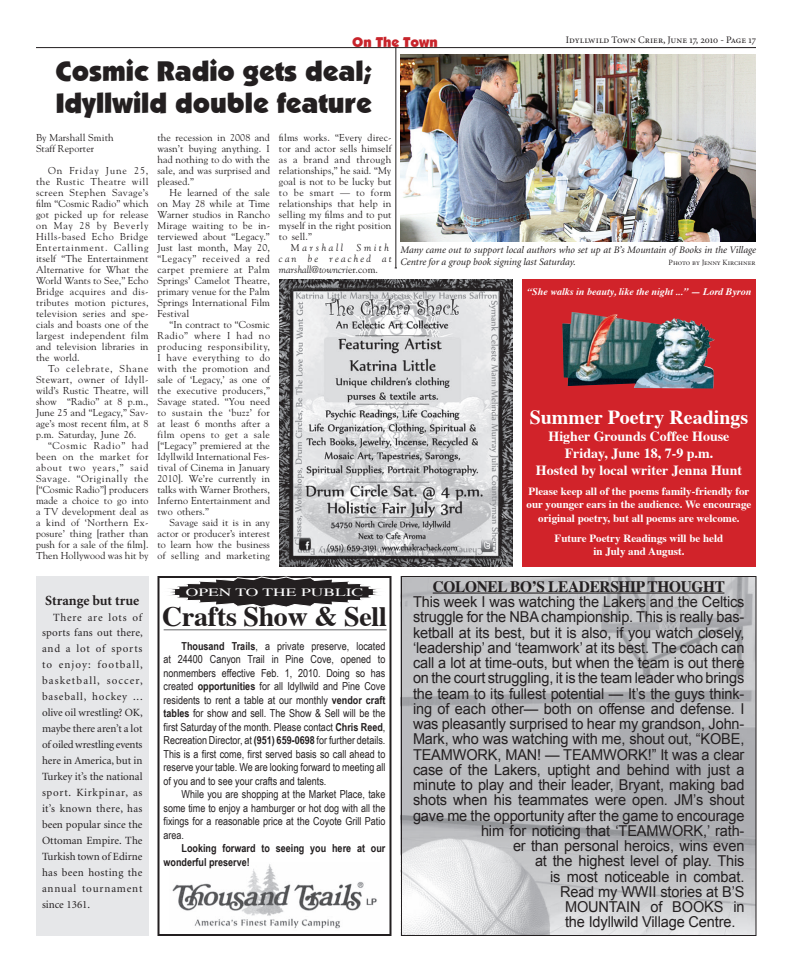
<style>
.page{position:relative;width:792px;height:972px;background:#fff}
.page>*{position:absolute;margin:0;border:0;box-sizing:border-box;transform-origin:0 0}
.t1{font:28px/32px "Boulder";color:#231f20}
.t2{font:700 28px "Times";letter-spacing:-.01em;color:#231f20}
.t3{font:700 20px "Times";color:#fff}
.t4{font:700 16px "Times";letter-spacing:-.02em;color:#231f20;scale:.96 1}
.t5{font:15px "Arial";letter-spacing:-.01em;color:#231f20}
.t6{font:700 14px/16.8px "Times";color:#fff;text-align:center}
.t7{font:700 14px "Minion";color:#231f20}
.t8{font:14px "Boulder";color:#c8242b}
.t9{font:11.2px "Times";color:#fff;scale:1.56 1}
.t10{font:11px/13.5px "Arial Narrow";color:#231f20;text-align:justify}
.t11{font:11px/16px "Minion";letter-spacing:.035em;color:#231f20;text-align:justify}
.t12{font:700 11px/13.2px "Times";color:#fff;text-align:center}
.t13{font:700 11px/13.5px "Arial Narrow";color:#231f20}
.t14{font:10px/11px "Goudy";letter-spacing:.01em;color:#231f20;text-align:justify}
.t15{font:italic 10px/12px "Minion";color:#231f20}
.t16{font:italic 700 10px "Times";color:#fff}
.t17{font:italic 10px/11px "Goudy";letter-spacing:.215em;color:#231f20}
.t18{font:10px "Minion Regular SC";color:#231f20}
.t19{font:10px "Goudy";letter-spacing:.045em;color:#231f20}
.t20{font:10px "Goudy";letter-spacing:.05em;color:#231f20}
.t21{font:italic 10px "Goudy";letter-spacing:.27em;color:#231f20}
.t22{font:8px "Minion Display Regular SC";letter-spacing:-.005em;color:#231f20}
.s1{font-style:normal}
.s2{font-weight:700}
</style>
<div class="page">
<hr style="left:36px;top:47px;width:720px;height:1px;background:#231f20">
<img style="left:172px;top:864px;width:205px;height:65px">
<div style="left:158px;top:576px;width:234px;height:360px;border:2px solid #231f20"></div>
<hr style="left:164px;top:630px;width:223px;height:1px;background:#636366">
<svg style="left:157px;top:576px;width:235px;height:49px"></svg>
<div style="left:522px;top:280px;width:234px;height:286px;background:#d1232a"></div>
<div style="left:522px;top:279px;width:234px;height:288px;border:1px solid #d1232a"></div>
<img style="left:562px;top:312px;width:153px;height:77px">
<img style="left:279px;top:279px;width:234px;height:288px">
<img style="left:400px;top:54px;width:356px;height:187px">
<div style="left:36px;top:576px;width:112px;height:360px;background:#e6e7e9"></div>
<img style="left:400px;top:576px;width:354px;height:360px">
<hr style="left:433px;top:593px;width:291px;height:1px;background:#231f20">
<div style="left:401px;top:576px;width:355px;height:360px;border:1px solid #231f20"></div>
<hr style="left:396px;top:47px;width:1px;height:221px;background:#231f20">
<h3 class="t8" style="left:352px;top:34px;width:87px">On The Town</h3>
<p class="t18" style="left:566px;top:35px;width:192px">Idyllwild Town Crier, June 17, 2010 - Page 17</p>
<h1 class="t1" style="left:55px;top:55px;width:318px">Cosmic Radio gets deal;<br>Idyllwild double feature</h1>
<p class="t14" style="left:158px;top:132px;width:114px">the recession in 2008 and wasn’t buying anything. I had nothing to do with the sale, and was surprised and pleased.”</p>
<p class="t14" style="left:158px;top:187px;width:114px;text-indent:12px">He learned of the sale on May 28 while at Time Warner studios in Rancho Mirage waiting to be in&shy;terviewed about “Legacy.” Just last month, May 20, “Legacy” received a red carpet premiere at Palm Springs’ Camelot Theatre, primary venue for the Palm Springs International Film Festival</p>
<p class="t14" style="left:158px;top:319px;width:114px;text-indent:12px">“In contract to “Cosmic Radio” where I had no producing responsibility, I have everything to do with the promotion and sale of ‘Legacy,’ as one of the executive producers,” Savage stated. “You need to sustain the ‘buzz’ for at least 6 months after a film opens to get a sale [“Legacy” premiered at the Idyllwild International Fes&shy;tival of Cinema in January 2010]. We’re currently in talks with Warner Brothers, Inferno Entertainment and two others.”</p>
<p class="t14" style="left:158px;top:517px;width:114px;text-indent:12px">Savage said it is in any actor or producer’s interest to learn how the business of selling and marketing</p>
<p class="t14" style="left:36px;top:132px;width:79px">By Marshall Smith<br>Staff Reporter</p>
<p class="t14" style="left:36px;top:165px;width:114px;text-indent:12px">On Friday June 25, the Rustic Theatre will screen Stephen Savage’s film “Cosmic Radio” which got picked up for release on May 28 by Beverly Hills-based Echo Bridge Entertainment. Calling itself “The Entertainment Alternative for What the World Wants to See,” Echo Bridge acquires and dis&shy;tributes motion pictures, television series and spe&shy;cials and boasts one of the largest independent film and television libraries in the world.</p>
<p class="t14" style="left:36px;top:363px;width:114px;text-indent:12px">To celebrate, Shane Stewart, owner of Idyll&shy;wild’s Rustic Theatre, will show “Radio” at 8 p.m., June 25 and “Legacy,” Sav&shy;age’s most recent film, at 8 p.m. Saturday, June 26.</p>
<p class="t14" style="left:36px;top:440px;width:114px;text-indent:12px">“Cosmic Radio” had been on the market for about two years,” said Savage. “Originally the [“Cosmic Radio”] producers made a choice to go into a TV development deal as a kind of ‘Northern Ex&shy;posure’ thing [rather than push for a sale of the film].<br>Then Hollywood was hit by</p>
<p class="t14" style="left:279px;top:132px;width:114px">films works. “Every direc-</p>
<p class="t14" style="left:279px;top:143px;width:114px">tor and actor sells himself</p>
<p class="t19" style="left:279px;top:153px;width:114px">as a brand and through</p>
<p class="t14" style="left:279px;top:165px;width:114px">relationships,” he said. “My</p>
<p class="t14" style="left:279px;top:176px;width:114px">goal is not to be lucky but</p>
<p class="t20" style="left:279px;top:186px;width:114px">to be smart — to form</p>
<p class="t14" style="left:279px;top:198px;width:114px">relationships that help in</p>
<p class="t14" style="left:279px;top:209px;width:114px">selling my films and to put</p>
<p class="t14" style="left:279px;top:220px;width:114px">myself in the right position</p>
<p class="t14" style="left:279px;top:231px;width:34px">to sell.”</p>
<p class="t21" style="left:291px;top:242px;width:54px"><span class="s1">M</span>arshall</p>
<p class="t17" style="left:279px;top:242px;width:114px;text-indent:77px">Smith can be reached at marshall@towncri<span class="s1">er.com.</span></p>
<p class="t15" style="left:400px;top:244px;width:357px">Many came out to support local authors who set up at B’s Mountain of Books in the Village<br>Centre for a group book signing last Saturday.</p>
<p class="t22" style="left:669px;top:259px;width:88px">Photo by Jenny Kirchner</p>
<p class="t16" style="left:527px;top:282px;width:226px">“She walks in beauty, like the night ...” — Lord Byron</p>
<h2 class="t3" style="left:530px;top:399px;width:220px">Summer Poetry Readings</h2>
<h3 class="t6" style="left:536px;top:427px;width:208px">Higher Grounds Coffee House<br>Friday, June 18, 7-9 p.m.<br>Hosted by local writer Jenna Hunt</h3>
<p class="t12" style="left:527px;top:484px;width:226px">Please keep all of the poems family-friendly for our younger ears in the audience. We encourage original poetry, but all poems are welcome.</p>
<p class="t12" style="left:555px;top:531px;width:170px">Future Poetry Readings will be held in July and August.</p>
<h3 class="t7" style="left:45px;top:593px;width:96px">Strange but true</h3>
<p class="t11" style="left:42px;top:609px;width:102px;text-indent:11px">There are lots of sports fans out there, and a lot of sports to enjoy: football, basketball, soccer, baseball, hockey ... olive oil wrestling? OK, maybe there aren’t a lot of oiled wrestling events here in America, but in Turkey it’s the national sport. Kirkpinar, as it’s known there, has been popular since the Ottoman Empire. The Turkish town of Edirne has been hosting the annual tournament since 1361.</p>
<p class="t9" style="left:186px;top:582px;width:115px">OPEN TO THE PUBLIC</p>
<h1 class="t2" style="left:162px;top:590px;width:226px">Crafts Show &amp; Sell</h1>
<p class="t10" style="left:163px;top:639px;width:224px;text-indent:18px"><span class="s2">Thousand Trails</span>, a private preserve, located at 24400 Canyon Trail in Pine Cove, opened to nonmembers effective Feb. 1, 2010. Doing so has created <span class="s2">opportunities</span> for all Idyllwild and Pine Cove residents to rent a table at our monthly <span class="s2">vendor craft tables</span> for show and sell. The Show &amp; Sell will be the first Saturday of the month. Please contact <span class="s2">Chris Reed</span>, Recreation Director, at <span class="s2">(951) 659-0698</span> for further details.<br>This is a first come, first served basis so call ahead to reserve your table. We are looking forward to meeting all of you and to see your crafts and talents.</p>
<p class="t10" style="left:164px;top:788px;width:223px;text-indent:18px">While you are shopping at the Market Place, take some time to enjoy a hamburger or hot dog with all the fixings for a reasonable price at the Coyote Grill Patio area.</p>
<p class="t13" style="left:164px;top:842px;width:224px;text-indent:18px">Looking forward to seeing you here at our wonderful preserve!</p>
<h3 class="t4" style="left:433px;top:571px;width:306px">COLONEL BO’S LEADERSHIP THOUGHT</h3>
<h3 class="t5" style="left:413px;top:594px;width:333px">This week I was watching the Lakers and the Celtics</h3>
<h3 class="t5" style="left:413px;top:609px;width:333px">struggle for the NBA championship. This is really bas-</h3>
<h3 class="t5" style="left:413px;top:624px;width:333px">ketball at its best, but it is also, if you watch closely,</h3>
<h3 class="t5" style="left:413px;top:639px;width:333px">‘leadership’ and ‘teamwork’ at its best. The coach can</h3>
<h3 class="t5" style="left:413px;top:655px;width:333px">call a lot at time-outs, but when the team is out there</h3>
<h3 class="t5" style="left:413px;top:670px;width:333px">on the court struggling, it is the team leader who brings</h3>
<h3 class="t5" style="left:413px;top:685px;width:333px">the team to its fullest potential — It’s the guys think-</h3>
<h3 class="t5" style="left:413px;top:700px;width:333px">ing of each other— both on offense and defense. I</h3>
<h3 class="t5" style="left:413px;top:716px;width:333px">was pleasantly surprised to hear my grandson, John-</h3>
<h3 class="t5" style="left:413px;top:731px;width:333px">Mark, who was watching with me, shout out, “KOBE,</h3>
<h3 class="t5" style="left:413px;top:746px;width:333px">TEAMWORK, MAN! — TEAMWORK!” It was a clear</h3>
<h3 class="t5" style="left:413px;top:761px;width:333px">case of the Lakers, uptight and behind with just a</h3>
<h3 class="t5" style="left:413px;top:777px;width:333px">minute to play and their leader, Bryant, making bad</h3>
<h3 class="t5" style="left:413px;top:792px;width:333px">shots when his teammates were open. JM’s shout</h3>
<h3 class="t5" style="left:413px;top:807px;width:333px">gave me the opportunity after the game to encourage</h3>
<h3 class="t5" style="left:481px;top:822px;width:265px">him for noticing that ‘TEAMWORK,’ rath-</h3>
<h3 class="t5" style="left:513px;top:838px;width:233px">er than personal heroics, wins even</h3>
<h3 class="t5" style="left:535px;top:853px;width:211px">at the highest level of play. This</h3>
<h3 class="t5" style="left:550px;top:868px;width:196px">is most noticeable in combat.</h3>
<h3 class="t5" style="left:560px;top:883px;width:186px">Read my WWII stories at B’S</h3>
<h3 class="t5" style="left:565px;top:899px;width:181px">MOUNTAIN of BOOKS in</h3>
<h3 class="t5" style="left:565px;top:914px;width:172px">the Idyllwild Village Centre.</h3>
</div>
